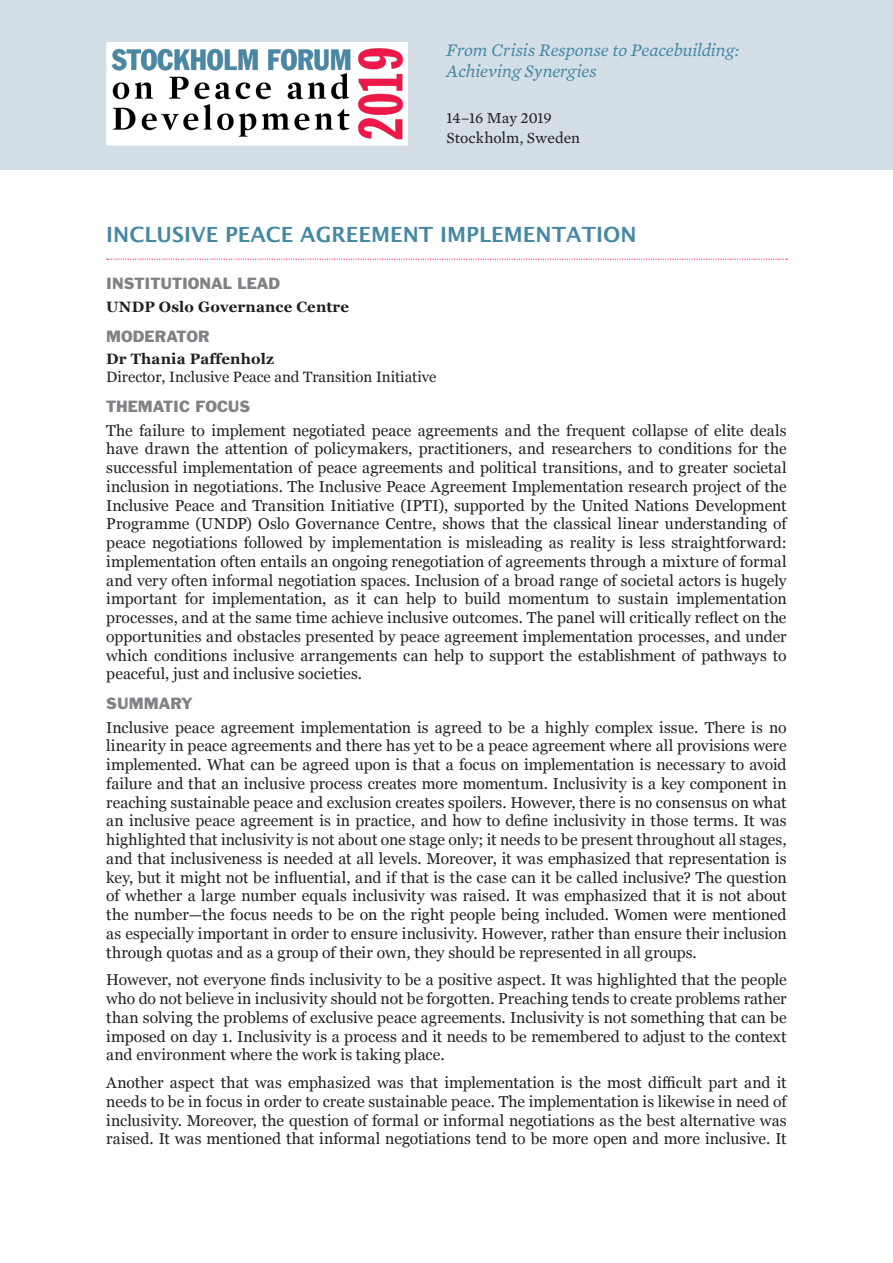
<style>
.page{position:relative;width:893px;height:1263px;background:#fff}
.page>*{position:absolute;margin:0;border:0;box-sizing:border-box;transform-origin:0 0}
.Session_Title{font:600 21px "Lucida Sans";color:#4688a4}
.t1{font:italic 18px/21px "Mercury Text G2";letter-spacing:-.005em;color:#4588a4}
.Normal_more_than_one{font:15.75px/18.8px "Georgia";letter-spacing:-.005em;color:#231f20;text-align:justify}
.t2{font:15.75px/20.2px "Mercury Text G2";letter-spacing:-.005em;color:#231f20}
.Participants_Bullet{font:15px/18px "Georgia";color:#231f20}
.B_head{font:15px "Franklin Gothic";color:#808285}
.Participants_Bullet-2{font:700 15px "Georgia";letter-spacing:.01em;color:#231f20}
.s1{font-weight:700}
</style>
<div class="page">
<div style="left:0;top:0;width:893px;height:170px;background:#d3dee7"></div>
<img style="left:109px;top:45px;width:296px;height:98px">
<div style="left:106px;top:42px;width:302px;height:104px;border:2px solid #fff"></div>
<svg style="left:107px;top:259px;width:680px;height:1px"></svg>
<p class="t1" style="left:446px;top:39px;width:294px">From Crisis Response to Peacebuilding:<br>Achieving Synergies</p>
<p class="t2" style="left:446px;top:107px;width:135px">14–16 May 2019<br>Stockholm, Sweden</p>
<p class="Session_Title" style="left:106px;top:222px;width:532px">INCLUSIVE PEACE AGREEMENT IMPLEMENTATION</p>
<p class="B_head" style="left:106px;top:274px;width:175px">INSTITUTIONAL LEAD</p>
<p class="Participants_Bullet-2" style="left:106px;top:295px;width:244px">UNDP Oslo Governance Centre</p>
<p class="B_head" style="left:106px;top:327px;width:105px">MODERATOR</p>
<p class="Participants_Bullet" style="left:106px;top:350px;width:332px"><span class="s1">Dr Thania Paffenholz<br></span>Director, Inclusive Peace and Transition Initiative</p>
<p class="B_head" style="left:106px;top:397px;width:146px">THEMATIC FOCUS</p>
<p class="Normal_more_than_one" style="left:106px;top:420px;width:682px">The failure to implement negotiated peace agreements and the frequent collapse of elite deals have drawn the attention of policymakers, practitioners, and researchers to conditions for the successful implementation of peace agreements and political transitions, and to greater societal inclusion in negotiations. The Inclusive Peace Agreement Implementation research project of the Inclusive Peace and Transition Initiative (IPTI), supported by the United Nations Development Programme (UNDP) Oslo Governance Centre, shows that the classical linear understanding of peace negotiations followed by implementation is misleading as reality is less straightforward: implementation often entails an ongoing renegotiation of agreements through a mixture of formal and very often informal negotiation spaces. Inclusion of a broad range of societal actors is hugely important for implementation, as it can help to build momentum to sustain implementation processes, and at the same time achieve inclusive outcomes. The panel will critically reflect on the opportunities and obstacles presented by peace agreement implementation processes, and under which conditions inclusive arrangements can help to support the establishment of pathways to peaceful, just and inclusive societies.</p>
<p class="B_head" style="left:106px;top:694px;width:88px">SUMMARY</p>
<p class="Normal_more_than_one" style="left:106px;top:717px;width:682px">Inclusive peace agreement implementation is agreed to be a highly complex issue. There is no linearity in peace agreements and there has yet to be a peace agreement where all provisions were implemented. What can be agreed upon is that a focus on implementation is necessary to avoid failure and that an inclusive process creates more momentum. Inclusivity is a key component in reaching sustainable peace and exclusion creates spoilers. However, there is no consensus on what an inclusive peace agreement is in practice, and how to define inclusivity in those terms. It was highlighted that inclusivity is not about one stage only; it needs to be present throughout all stages, and that inclusiveness is needed at all levels. Moreover, it was emphasized that representation is key, but it might not be influential, and if that is the case can it be called inclusive? The question of whether a large number equals inclusivity was raised. It was emphasized that it is not about the number—the focus needs to be on the right people being included. Women were mentioned as especially important in order to ensure inclusivity. However, rather than ensure their inclusion through quotas and as a group of their own, they should be represented in all groups.</p>
<p class="Normal_more_than_one" style="left:106px;top:970px;width:682px">However, not everyone finds inclusivity to be a positive aspect. It was highlighted that the people who do not believe in inclusivity should not be forgotten. Preaching tends to create problems rather than solving the problems of exclusive peace agreements. Inclusivity is not something that can be imposed on day 1. Inclusivity is a process and it needs to be remembered to adjust to the context and environment where the work is taking place.</p>
<p class="Normal_more_than_one" style="left:106px;top:1073px;width:682px">Another aspect that was emphasized was that implementation is the most difficult part and it needs to be in focus in order to create sustainable peace. The implementation is likewise in need of inclusivity. Moreover, the question of formal or informal negotiations as the best alternative was raised. It was mentioned that informal negotiations tend to be more open and more inclusive. It</p>
</div>
